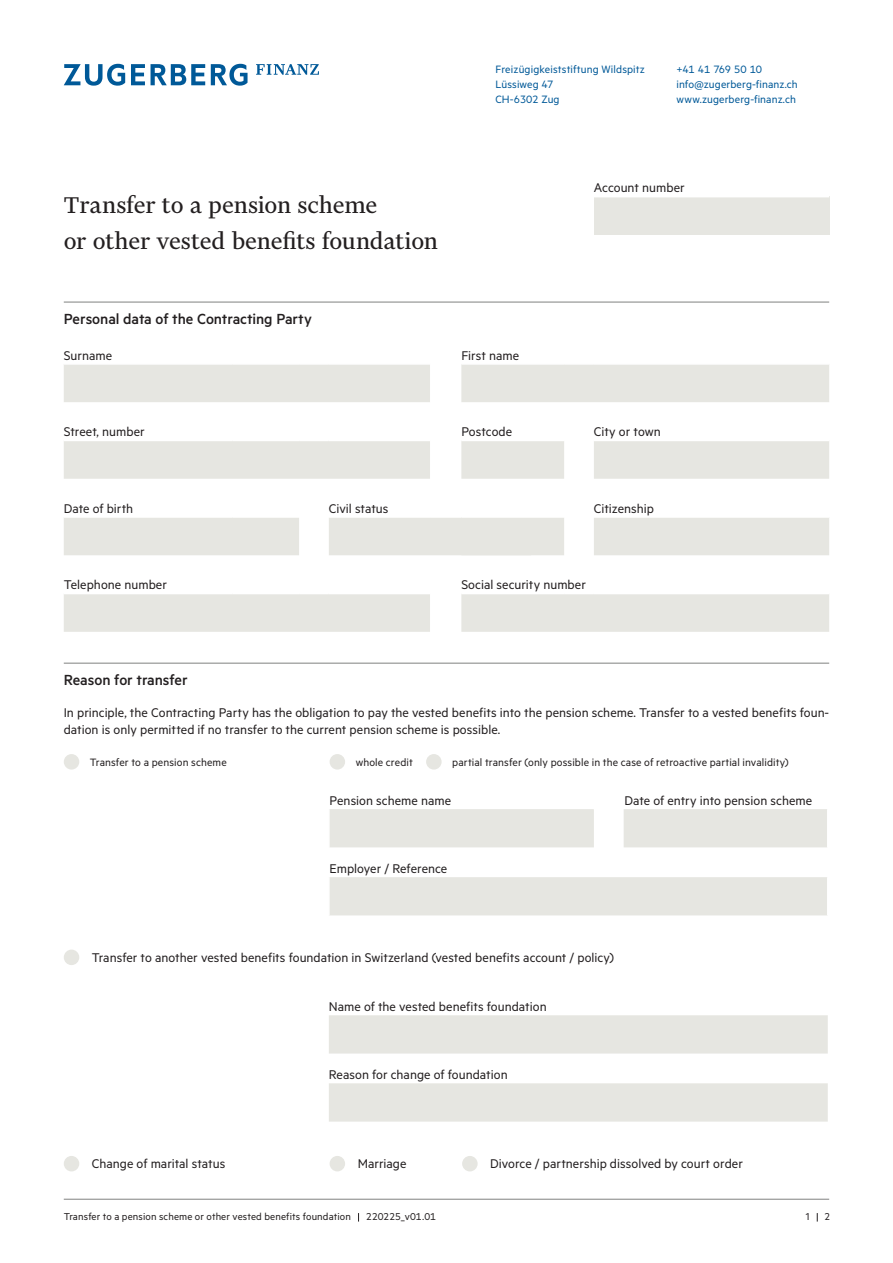
<style>
.page{position:relative;width:893px;height:1263px;background:#fff}
.page>*{position:absolute;margin:0;border:0;box-sizing:border-box;transform-origin:0 0}
.t1{font:27px/36px "Financier Text";letter-spacing:-.005em;color:#231f20}
.t2{font:500 16.5px "Metric";letter-spacing:-.005em;color:#231f20}
.t3{font:14.25px/17.1px "Metric";color:#231f20}
.t4{font:12px/15px "Metric";letter-spacing:.01em;color:#005998}
.t5{font:12px "Metric";letter-spacing:.01em;color:#231f20}
.t6{font:11.25px "Metric";letter-spacing:.01em;color:#231f20}
</style>
<div class="page">
<svg style="left:131px;top:64px;width:14px;height:21px"></svg>
<svg style="left:151px;top:64px;width:54px;height:21px"></svg>
<svg style="left:64px;top:64px;width:61px;height:22px"></svg>
<svg style="left:211px;top:64px;width:37px;height:22px"></svg>
<svg style="left:256px;top:64px;width:63px;height:11px"></svg>
<hr style="left:64px;top:1199px;width:765px;height:1px;background:#808180">
<svg style="left:64px;top:365px;width:397px;height:267px;fill:#e6e6e1"></svg>
<hr style="left:64px;top:440px;width:169px;height:1px;background:#fff">
<hr style="left:430px;top:440px;width:101px;height:1px;background:#fff">
<hr style="left:64px;top:516px;width:169px;height:2px;background:#fff">
<hr style="left:233px;top:516px;width:66px;height:2px;background:#fff">
<hr style="left:299px;top:516px;width:30px;height:2px;background:#fff">
<hr style="left:329px;top:516px;width:101px;height:2px;background:#fff">
<hr style="left:430px;top:516px;width:101px;height:2px;background:#fff">
<hr style="left:64px;top:593px;width:169px;height:1px;background:#fff">
<hr style="left:233px;top:593px;width:66px;height:1px;background:#fff">
<hr style="left:299px;top:593px;width:30px;height:1px;background:#fff">
<hr style="left:329px;top:593px;width:101px;height:1px;background:#fff">
<hr style="left:430px;top:593px;width:101px;height:1px;background:#fff">
<hr style="left:233px;top:440px;width:66px;height:1px;background:#fff">
<hr style="left:299px;top:440px;width:30px;height:1px;background:#fff">
<hr style="left:329px;top:440px;width:101px;height:1px;background:#fff">
<div style="left:461px;top:365px;width:368px;height:37px;background:#e6e6e1"></div>
<svg style="left:461px;top:441px;width:368px;height:191px;fill:#e6e6e1"></svg>
<hr style="left:461px;top:516px;width:103px;height:2px;background:#fff">
<hr style="left:564px;top:516px;width:30px;height:2px;background:#fff">
<hr style="left:594px;top:516px;width:235px;height:2px;background:#fff">
<hr style="left:461px;top:593px;width:103px;height:1px;background:#fff">
<hr style="left:564px;top:593px;width:30px;height:1px;background:#fff">
<hr style="left:594px;top:593px;width:235px;height:1px;background:#fff">
<hr style="left:64px;top:302px;width:765px;height:1px;background:#808180">
<div style="left:594px;top:197px;width:235px;height:38px;background:#e6e6e1"></div>
<hr style="left:64px;top:663px;width:765px;height:1px;background:#808180">
<svg style="left:330px;top:809px;width:497px;height:106px;fill:#e6e6e1"></svg>
<div style="left:64px;top:754px;width:15px;height:15px;background:#e6e6e1;border-radius:50%"></div>
<div style="left:330px;top:754px;width:15px;height:15px;background:#e6e6e1;border-radius:50%"></div>
<div style="left:426px;top:754px;width:16px;height:15px;background:#e6e6e1;border-radius:50%"></div>
<div style="left:64px;top:949px;width:15px;height:16px;background:#e6e6e1;border-radius:50%"></div>
<svg style="left:329px;top:1015px;width:499px;height:106px;fill:#e6e6e1"></svg>
<div style="left:64px;top:1156px;width:15px;height:15px;background:#e6e6e1;border-radius:50%"></div>
<div style="left:330px;top:1156px;width:15px;height:15px;background:#e6e6e1;border-radius:50%"></div>
<div style="left:462px;top:1156px;width:16px;height:15px;background:#e6e6e1;border-radius:50%"></div>
<p class="t4" style="left:495px;top:61px;width:151px">Freizügigkeiststiftung Wildspitz<br>Lüssiweg 47<br>CH-6302 Zug</p>
<p class="t4" style="left:676px;top:61px;width:123px">+41 41 769 50 10 info@zugerberg-finanz.ch www.zugerberg-finanz.ch</p>
<h1 class="t1" style="left:64px;top:187px;width:376px">Transfer to a pension scheme<br>or other vested benefits foundation</h1>
<p class="t2" style="left:64px;top:309px;width:250px">Personal data of the Contracting Party</p>
<p class="t3" style="left:64px;top:346px;width:50px">Surname</p>
<p class="t3" style="left:461px;top:346px;width:59px">First name</p>
<p class="t3" style="left:594px;top:179px;width:92px">Account number</p>
<p class="t3" style="left:64px;top:423px;width:82px">Street, number</p>
<p class="t3" style="left:461px;top:423px;width:52px">Postcode</p>
<p class="t3" style="left:594px;top:423px;width:68px">City or town</p>
<p class="t3" style="left:64px;top:499px;width:71px">Date of birth</p>
<p class="t3" style="left:329px;top:499px;width:61px">Civil status</p>
<p class="t3" style="left:594px;top:499px;width:62px">Citizenship</p>
<p class="t3" style="left:64px;top:576px;width:105px">Telephone number</p>
<p class="t3" style="left:461px;top:576px;width:126px">Social security number</p>
<p class="t2" style="left:64px;top:670px;width:125px">Reason for transfer</p>
<p class="t3" style="left:64px;top:703px;width:767px">In principle, the Contracting Party has the obligation to pay the vested benefits into the pension scheme. Transfer to a vested benefits foun&shy;dation is only permitted if no transfer to the current pension scheme is possible.</p>
<p class="t5" style="left:90px;top:756px;width:138px">Transfer to a pension scheme</p>
<p class="t5" style="left:356px;top:756px;width:59px">whole credit</p>
<p class="t5" style="left:452px;top:756px;width:338px">partial transfer (only possible in the case of retroactive partial invalidity)</p>
<p class="t3" style="left:330px;top:791px;width:123px">Pension scheme name</p>
<p class="t3" style="left:624px;top:791px;width:189px">Date of entry into pension scheme</p>
<p class="t3" style="left:330px;top:859px;width:119px">Employer / Reference</p>
<p class="t3" style="left:92px;top:948px;width:524px">Transfer to another vested benefits foundation in Switzerland (vested benefits account / policy)</p>
<p class="t3" style="left:329px;top:997px;width:219px">Name of the vested benefits foundation</p>
<p class="t3" style="left:329px;top:1065px;width:180px">Reason for change of foundation</p>
<p class="t3" style="left:92px;top:1155px;width:135px">Change of marital status</p>
<p class="t3" style="left:358px;top:1155px;width:50px">Marriage</p>
<p class="t3" style="left:490px;top:1155px;width:254px">Divorce / partnership dissolved by court order</p>
<p class="t6" style="left:64px;top:1210px;width:289px">Transfer to a pension scheme or other vested benefits foundation</p>
<p class="t6" style="left:366px;top:1210px;width:71px">220225_v01.01</p>
<p class="t6" style="left:806px;top:1210px;width:5px">1</p>
<p class="t6" style="left:825px;top:1210px;width:6px">2</p>
</div>
